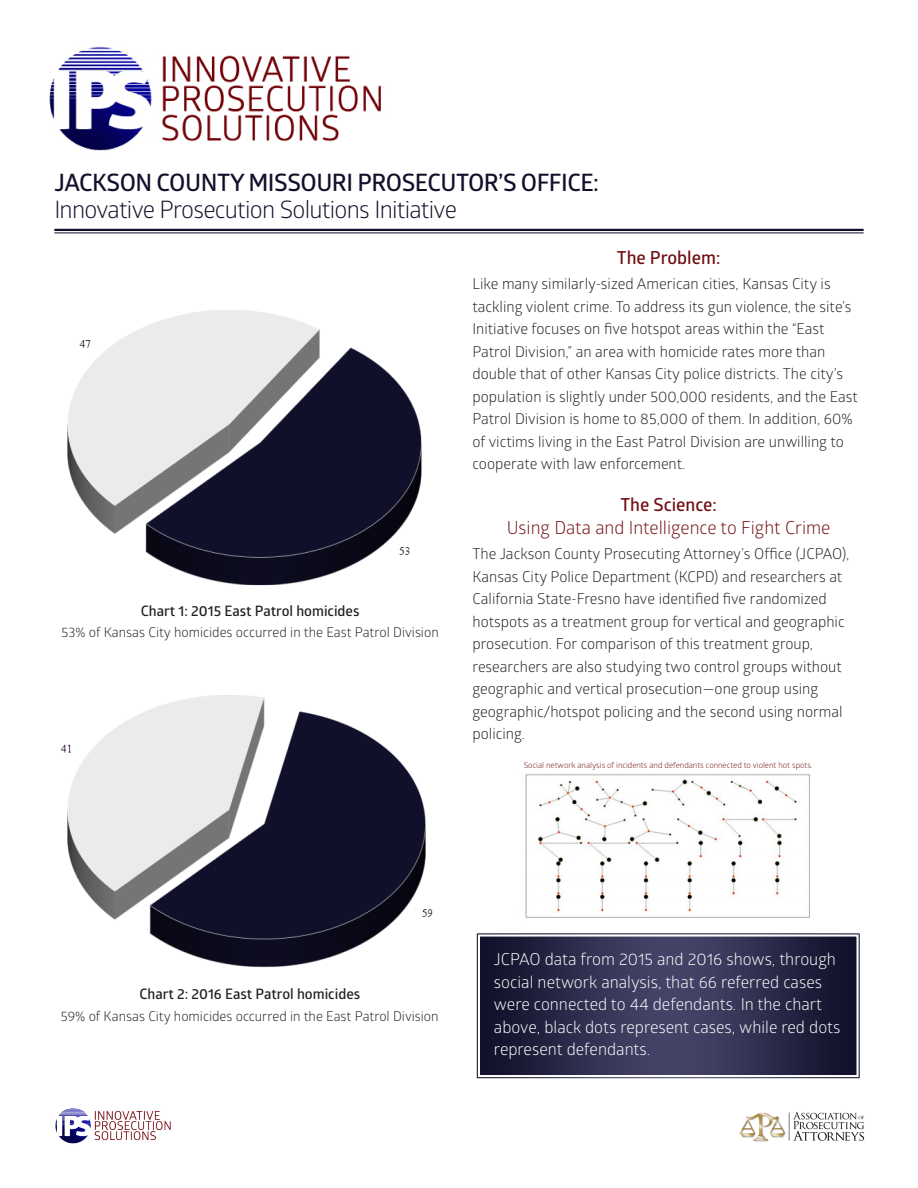
<style>
.page{position:relative;width:918px;height:1188px;background:#fff}
.page>*{position:absolute;margin:0;border:0;box-sizing:border-box;transform-origin:0 0}
.t1{font:600 24px "Glober";letter-spacing:-.02em;color:#11102a}
.t2{font:24px "Glober";letter-spacing:-.03em;color:#11102a}
.t3{font:18px "Glober";color:#710f11}
.t4{font:600 18px "Glober";color:#710f11}
.t5{font:16.5px/22.5px "Glober";color:#fff}
.t6{font:15px/22.5px "Glober";color:#231f20}
.t7{font:600 14.4px "Glober";color:#231f20}
.t8{font:13.5px "Glober";color:#231f20}
.t9{font:8.1px "Glober";color:#710f11}
</style>
<div class="page">
<svg style="left:481px;top:937px;width:375px;height:137px;background:#2c2b4b"></svg>
<div style="left:476px;top:932px;width:385px;height:147px;border:1px solid #fff"></div>
<div style="left:478px;top:934px;width:381px;height:143px;border:2px solid #fff"></div>
<img style="left:49px;top:47px;width:332px;height:104px">
<hr style="left:54px;top:229px;width:810px;height:2px;background:#11102a">
<hr style="left:54px;top:233px;width:810px;height:1px;background:#11102a">
<img style="left:739px;top:1111px;width:126px;height:31px">
<img style="left:55px;top:1107px;width:116px;height:37px">
<img style="left:525px;top:774px;width:285px;height:144px">
<img style="left:60px;top:695px;width:373px;height:273px">
<img style="left:67px;top:310px;width:355px;height:276px">
<p class="t1" style="left:54px;top:166px;width:546px">JACKSON COUNTY MISSOURI PROSECUTOR’S OFFICE:</p>
<p class="t2" style="left:54px;top:193px;width:404px">Innovative Prosecution Solutions Initiative</p>
<p class="t7" style="left:141px;top:600px;width:220px">Chart 1: 2015 East Patrol homicides</p>
<p class="t8" style="left:61px;top:623px;width:379px">53% of Kansas City homicides occurred in the East Patrol Division</p>
<p class="t4" style="left:617px;top:245px;width:105px">The Problem:</p>
<p class="t6" style="left:472px;top:272px;width:387px">Like many similarly-sized American cities, Kansas City is tackling violent crime. To address its gun violence, the site’s Initiative focuses on five hotspot areas within the “East Patrol Division,” an area with homicide rates more than double that of other Kansas City police districts. The city’s population is slightly under 500,000 residents, and the East Patrol Division is home to 85,000 of them. In addition, 60% of victims living in the East Patrol Division are unwilling to cooperate with law enforcement.</p>
<p class="t4" style="left:620px;top:492px;width:98px">The Science:</p>
<p class="t3" style="left:507px;top:515px;width:325px">Using Data and Intelligence to Fight Crime</p>
<p class="t6" style="left:472px;top:542px;width:379px">The Jackson County Prosecuting Attorney’s Office (JCPAO), Kansas City Police Department (KCPD) and researchers at California State-Fresno have identified five randomized hotspots as a treatment group for vertical and geographic prosecution. For comparison of this treatment group, researchers are also studying two control groups without geographic and vertical prosecution—one group using geographic/hotspot policing and the second using normal policing.</p>
<p class="t9" style="left:524px;top:759px;width:290px">Social network analysis of incidents and defendants connected to violent hot spots.</p>
<p class="t7" style="left:139px;top:984px;width:222px">Chart 2: 2016 East Patrol homicides</p>
<p class="t8" style="left:61px;top:1006px;width:379px">59% of Kansas City homicides occurred in the East Patrol Division</p>
<p class="t5" style="left:494px;top:948px;width:348px">JCPAO data from 2015 and 2016 shows, through social network analysis, that 66 referred cases were connected to 44 defendants. In the chart above, black dots represent cases, while red dots represent defendants.</p>
</div>
